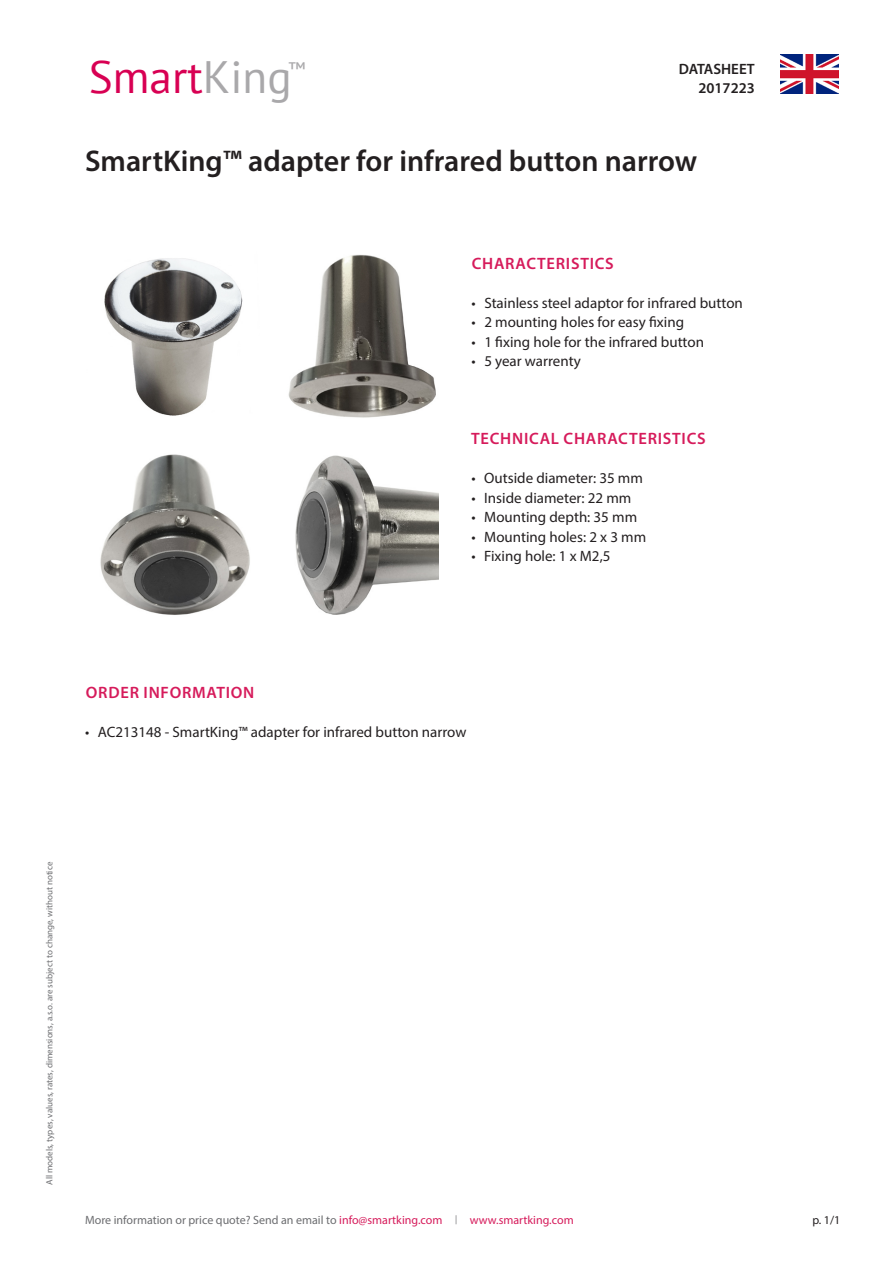
<style>
.page{position:relative;width:893px;height:1263px;background:#fff}
.page>*{position:absolute;margin:0;border:0;box-sizing:border-box;transform-origin:0 0}
.t1{font:45.3px "PT Sans";color:#d80053}
.Titel{font:600 30px "Myriad Pro";color:#231f20}
.t2{font:19.5px "PT Sans";color:#a9a8aa}
.Subititel{font:600 16.5px "Myriad Pro";letter-spacing:.045em;color:#d61b5b}
.t3{font:15px "Myriad Pro";color:#231f20}
.t4{font:600 15px/19.5px "Myriad Pro";color:#231f20;text-align:right}
.t5{font:12px "Myriad Pro";color:#6c6d70}
.smartking{font:12px "Myriad Pro";color:#d61b5b}
.page{font:12px "Myriad Pro";color:#231f20}
.disclaimer{font:9px "Myriad Pro";color:#6c6d70}
.s1{color:#a9a8aa}
.s2{color:#d61b5b}
</style>
<div class="page">
<img style="left:780px;top:54px;width:59px;height:39px">
<img style="left:104px;top:258px;width:139px;height:158px">
<img style="left:295px;top:455px;width:143px;height:160px">
<img style="left:100px;top:454px;width:150px;height:161px">
<img style="left:288px;top:254px;width:148px;height:164px">
<h1 class="t1" style="left:89px;top:48px;width:204px">Smart<span class="s1">King</span></h1>
<h3 class="t2" style="left:288px;top:57px;width:19px">™</h3>
<p class="t4" style="left:679px;top:58px;width:78px">DATASHEET<br>2017223</p>
<p class="Titel" style="left:85px;top:142px;width:614px">SmartKing™ adapter for infrared button narrow</p>
<p class="Subititel" style="left:472px;top:252px;width:144px">CHARACTERISTICS</p>
<p class="t3" style="left:472px;top:293px;width:273px">• Stainless steel adaptor for infrared button</p>
<p class="t3" style="left:472px;top:313px;width:214px">• 2 mounting holes for easy fixing</p>
<p class="t3" style="left:472px;top:332px;width:234px">• 1 fixing hole for the infrared button</p>
<p class="t3" style="left:472px;top:352px;width:111px">• 5 year warrenty</p>
<p class="Subititel" style="left:471px;top:428px;width:236px">TECHNICAL CHARACTERISTICS</p>
<p class="Subititel" style="left:86px;top:681px;width:170px">ORDER INFORMATION</p>
<p class="t3" style="left:471px;top:469px;width:173px">• Outside diameter: 35 mm</p>
<p class="t3" style="left:471px;top:488px;width:161px">• Inside diameter: 22 mm</p>
<p class="t3" style="left:471px;top:508px;width:167px">• Mounting depth: 35 mm</p>
<p class="t3" style="left:471px;top:527px;width:176px">• Mounting holes: 2 x 3 mm</p>
<p class="t3" style="left:471px;top:547px;width:140px">• Fixing hole: 1 x M2,5</p>
<p class="t3" style="left:85px;top:722px;width:383px">• AC213148 - SmartKing™ adapter for infrared button narrow</p>
<p class="disclaimer" style="left:44px;top:1185px;width:324px;rotate:-90deg">All models, types, values, rates, dimensions, a.s.o. are subject to change, without notice</p>
<p class="t5" style="left:85px;top:1213px;width:359px">More information or price quote? Send an email to <span class="s2">info@smartking.com</span></p>
<p class="disclaimer" style="left:455px;top:1214px;width:4px">|</p>
<p class="smartking" style="left:470px;top:1213px;width:105px">www.smartking.com</p>
<p class="page" style="left:812px;top:1213px;width:29px">p. 1/1</p>
</div>
